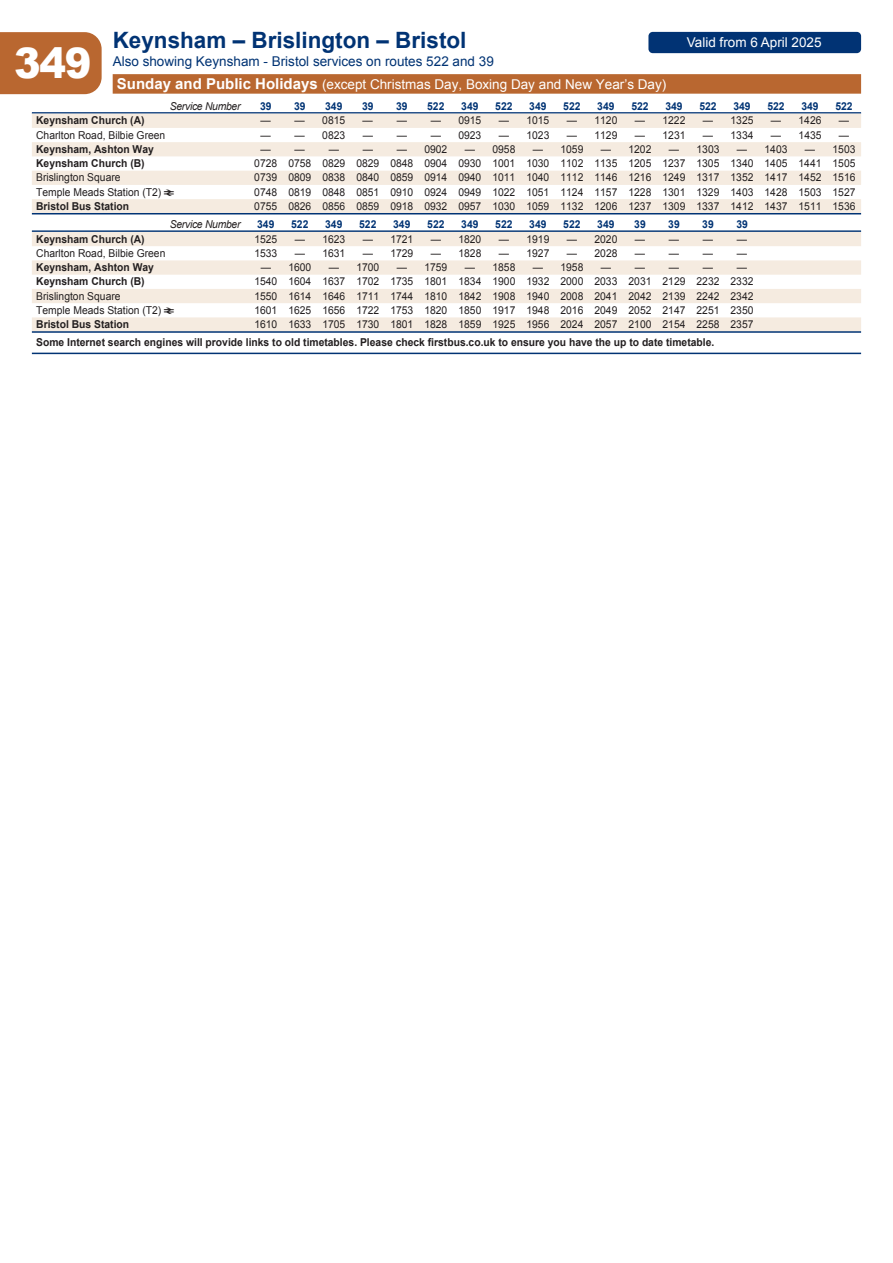
<style>
.page{position:relative;width:893px;height:1263px;background:#fff}
.page>*{position:absolute;margin:0;border:0;box-sizing:border-box;transform-origin:0 0}
.t1{font:900 42px "Arial";color:#fff;scale:.95 1}
.t2{font:700 22.5px "Arial";color:#013374}
.t3{font:13.5px/23px "Arial";color:#013374}
.t4{font:13.5px "Arial";color:#fff}
.t5{font:10.8px "Arial";color:#231f20;scale:.95 1}
.t6{font:700 10.8px "Arial";color:#231f20;scale:.95 1}
.t7{font:700 10.8px "Arial";color:#013374;scale:.95 1}
.t8{font:italic 10.8px "Arial";letter-spacing:-.025em;color:#231f20;scale:.95 1}
.s1{font-weight:700;font-size:15px;color:#fff}
.s2{color:#fff}
.s3{font-family:"Timetable"}
</style>
<div class="page">
<div style="left:113px;top:74px;width:748px;height:20px;background:#b96730"></div>
<hr style="left:32px;top:112px;width:829px;height:2px;background:#013374">
<div style="left:32px;top:114px;width:829px;height:14px;background:#f5ebe0"></div>
<div style="left:32px;top:142px;width:829px;height:14px;background:#f5ebe0"></div>
<div style="left:32px;top:171px;width:829px;height:14px;background:#f5ebe0"></div>
<div style="left:32px;top:199px;width:829px;height:14px;background:#f5ebe0"></div>
<hr style="left:32px;top:213px;width:829px;height:1px;background:#013374">
<hr style="left:32px;top:230px;width:829px;height:2px;background:#013374">
<div style="left:32px;top:232px;width:829px;height:14px;background:#f5ebe0"></div>
<div style="left:32px;top:260px;width:829px;height:15px;background:#f5ebe0"></div>
<div style="left:32px;top:289px;width:829px;height:14px;background:#f5ebe0"></div>
<div style="left:32px;top:317px;width:829px;height:15px;background:#f5ebe0"></div>
<hr style="left:32px;top:331px;width:829px;height:2px;background:#013374">
<hr style="left:32px;top:353px;width:829px;height:1px;background:#013374">
<div style="left:648px;top:32px;width:213px;height:21px;background:#013374;border-radius:4px"></div>
<div style="left:0;top:32px;width:102px;height:62px;background:#b96730"></div>
<h2 class="t2" style="left:113px;top:26px;width:355px">Keynsham – Brislington – Bristol</h2>
<p class="t3" style="left:117px;top:50px;width:551px;text-indent:-4px">Also showing Keynsham - Bristol services on routes 522 and 39<br><span class="s1">Sunday and Public Holidays</span> <span class="s2">(except Christmas Day, Boxing Day and New Year’s Day)</span></p>
<p class="t8" style="left:170px;top:99px;width:76px">Service Number</p>
<p class="t7" style="left:260px;top:99px;width:14px">39</p>
<p class="t7" style="left:294px;top:99px;width:14px">39</p>
<p class="t7" style="left:325px;top:99px;width:20px">349</p>
<p class="t7" style="left:362px;top:99px;width:14px">39</p>
<p class="t7" style="left:396px;top:99px;width:14px">39</p>
<p class="t7" style="left:427px;top:99px;width:20px">522</p>
<p class="t7" style="left:461px;top:99px;width:20px">349</p>
<p class="t7" style="left:495px;top:99px;width:20px">522</p>
<p class="t7" style="left:529px;top:99px;width:20px">349</p>
<p class="t7" style="left:563px;top:99px;width:20px">522</p>
<p class="t7" style="left:597px;top:99px;width:20px">349</p>
<p class="t7" style="left:631px;top:99px;width:20px">522</p>
<p class="t7" style="left:665px;top:99px;width:20px">349</p>
<p class="t7" style="left:699px;top:99px;width:20px">522</p>
<p class="t7" style="left:733px;top:99px;width:20px">349</p>
<p class="t7" style="left:767px;top:99px;width:20px">522</p>
<p class="t7" style="left:801px;top:99px;width:20px">349</p>
<p class="t7" style="left:835px;top:99px;width:20px">522</p>
<p class="t6" style="left:36px;top:113px;width:116px">Keynsham Church (A)</p>
<p class="t5" style="left:261px;top:113px;width:48px">— —</p>
<p class="t5" style="left:322px;top:113px;width:26px">0815</p>
<p class="t5" style="left:363px;top:113px;width:48px">— —</p>
<p class="t5" style="left:431px;top:113px;width:55px">— 0915</p>
<p class="t5" style="left:499px;top:113px;width:55px">— 1015</p>
<p class="t5" style="left:567px;top:113px;width:55px">— 1120</p>
<p class="t5" style="left:635px;top:113px;width:55px">— 1222</p>
<p class="t5" style="left:703px;top:113px;width:55px">— 1325</p>
<p class="t5" style="left:771px;top:113px;width:55px">— 1426</p>
<p class="t5" style="left:839px;top:113px;width:12px">—</p>
<p class="t5" style="left:36px;top:128px;width:137px">Charlton Road, Bilbie Green</p>
<p class="t5" style="left:261px;top:128px;width:48px">— —</p>
<p class="t5" style="left:322px;top:128px;width:26px">0823</p>
<p class="t5" style="left:363px;top:128px;width:48px">— —</p>
<p class="t5" style="left:431px;top:128px;width:55px">— 0923</p>
<p class="t5" style="left:499px;top:128px;width:55px">— 1023</p>
<p class="t5" style="left:567px;top:128px;width:55px">— 1129</p>
<p class="t5" style="left:635px;top:128px;width:55px">— 1231</p>
<p class="t5" style="left:703px;top:128px;width:55px">— 1334</p>
<p class="t5" style="left:771px;top:128px;width:55px">— 1435</p>
<p class="t5" style="left:839px;top:128px;width:12px">—</p>
<p class="t6" style="left:36px;top:142px;width:125px">Keynsham, Ashton Way</p>
<p class="t5" style="left:261px;top:142px;width:48px">— —</p>
<p class="t5" style="left:329px;top:142px;width:48px">— —</p>
<p class="t5" style="left:397px;top:142px;width:55px">— 0902</p>
<p class="t5" style="left:465px;top:142px;width:55px">— 0958</p>
<p class="t5" style="left:533px;top:142px;width:55px">— 1059</p>
<p class="t5" style="left:601px;top:142px;width:55px">— 1202</p>
<p class="t5" style="left:669px;top:142px;width:55px">— 1303</p>
<p class="t5" style="left:737px;top:142px;width:55px">— 1403</p>
<p class="t5" style="left:805px;top:142px;width:55px">— 1503</p>
<p class="t6" style="left:36px;top:156px;width:116px">Keynsham Church (B)</p>
<p class="t5" style="left:254px;top:156px;width:634px">0728 0758 0829 0829 0848 0904 0930 1001 1030 1102 1135 1205 1237 1305 1340 1405 1441 1505</p>
<p class="t5" style="left:36px;top:170px;width:90px">Brislington Square</p>
<p class="t5" style="left:254px;top:170px;width:634px">0739 0809 0838 0840 0859 0914 0940 1011 1040 1112 1146 1216 1249 1317 1352 1417 1452 1516</p>
<p class="t5" style="left:36px;top:185px;width:147px">Temple Meads Station (T2) <span class="s3">a</span></p>
<p class="t5" style="left:254px;top:185px;width:634px">0748 0819 0848 0851 0910 0924 0949 1022 1051 1124 1157 1228 1301 1329 1403 1428 1503 1527</p>
<p class="t6" style="left:36px;top:199px;width:99px">Bristol Bus Station</p>
<p class="t5" style="left:254px;top:199px;width:634px">0755 0826 0856 0859 0918 0932 0957 1030 1059 1132 1206 1237 1309 1337 1412 1437 1511 1536</p>
<p class="t8" style="left:170px;top:217px;width:76px">Service Number</p>
<p class="t7" style="left:257px;top:217px;width:20px">349</p>
<p class="t7" style="left:291px;top:217px;width:20px">522</p>
<p class="t7" style="left:325px;top:217px;width:20px">349</p>
<p class="t7" style="left:359px;top:217px;width:20px">522</p>
<p class="t7" style="left:393px;top:217px;width:20px">349</p>
<p class="t7" style="left:427px;top:217px;width:20px">522</p>
<p class="t7" style="left:461px;top:217px;width:20px">349</p>
<p class="t7" style="left:495px;top:217px;width:20px">522</p>
<p class="t7" style="left:529px;top:217px;width:20px">349</p>
<p class="t7" style="left:563px;top:217px;width:20px">522</p>
<p class="t7" style="left:597px;top:217px;width:20px">349</p>
<p class="t7" style="left:634px;top:217px;width:14px">39</p>
<p class="t7" style="left:668px;top:217px;width:14px">39</p>
<p class="t7" style="left:702px;top:217px;width:14px">39</p>
<p class="t7" style="left:736px;top:217px;width:14px">39</p>
<p class="t6" style="left:36px;top:232px;width:116px">Keynsham Church (A)</p>
<p class="t5" style="left:254px;top:232px;width:26px">1525</p>
<p class="t5" style="left:295px;top:232px;width:55px">— 1623</p>
<p class="t5" style="left:363px;top:232px;width:55px">— 1721</p>
<p class="t5" style="left:431px;top:232px;width:55px">— 1820</p>
<p class="t5" style="left:499px;top:232px;width:55px">— 1919</p>
<p class="t5" style="left:567px;top:232px;width:55px">— 2020</p>
<p class="t5" style="left:635px;top:232px;width:48px">— —</p>
<p class="t5" style="left:703px;top:232px;width:48px">— —</p>
<p class="t5" style="left:36px;top:246px;width:137px">Charlton Road, Bilbie Green</p>
<p class="t5" style="left:254px;top:246px;width:26px">1533</p>
<p class="t5" style="left:295px;top:246px;width:55px">— 1631</p>
<p class="t5" style="left:363px;top:246px;width:55px">— 1729</p>
<p class="t5" style="left:431px;top:246px;width:55px">— 1828</p>
<p class="t5" style="left:499px;top:246px;width:55px">— 1927</p>
<p class="t5" style="left:567px;top:246px;width:55px">— 2028</p>
<p class="t5" style="left:635px;top:246px;width:48px">— —</p>
<p class="t5" style="left:703px;top:246px;width:48px">— —</p>
<p class="t6" style="left:36px;top:260px;width:125px">Keynsham, Ashton Way</p>
<p class="t5" style="left:261px;top:260px;width:55px">— 1600</p>
<p class="t5" style="left:329px;top:260px;width:55px">— 1700</p>
<p class="t5" style="left:397px;top:260px;width:55px">— 1759</p>
<p class="t5" style="left:465px;top:260px;width:55px">— 1858</p>
<p class="t5" style="left:533px;top:260px;width:55px">— 1958</p>
<p class="t5" style="left:601px;top:260px;width:48px">— —</p>
<p class="t5" style="left:669px;top:260px;width:48px">— —</p>
<p class="t5" style="left:737px;top:260px;width:12px">—</p>
<p class="t6" style="left:36px;top:274px;width:116px">Keynsham Church (B)</p>
<p class="t5" style="left:254px;top:274px;width:527px">1540 1604 1637 1702 1735 1801 1834 1900 1932 2000 2033 2031 2129 2232 2332</p>
<p class="t5" style="left:36px;top:289px;width:90px">Brislington Square</p>
<p class="t5" style="left:254px;top:289px;width:527px">1550 1614 1646 1711 1744 1810 1842 1908 1940 2008 2041 2042 2139 2242 2342</p>
<p class="t5" style="left:36px;top:303px;width:147px">Temple Meads Station (T2) <span class="s3">a</span></p>
<p class="t5" style="left:254px;top:303px;width:527px">1601 1625 1656 1722 1753 1820 1850 1917 1948 2016 2049 2052 2147 2251 2350</p>
<p class="t6" style="left:36px;top:317px;width:99px">Bristol Bus Station</p>
<p class="t5" style="left:254px;top:317px;width:527px">1610 1633 1705 1730 1801 1828 1859 1925 1956 2024 2057 2100 2154 2258 2357</p>
<p class="t6" style="left:36px;top:335px;width:715px">Some Internet search engines will provide links to old timetables. Please check firstbus.co.uk to ensure you have the up to date timetable.</p>
<p class="t4" style="left:687px;top:34px;width:136px">Valid from 6 April 2025</p>
<h1 class="t1" style="left:14px;top:32px;width:83px">349</h1>
</div>
